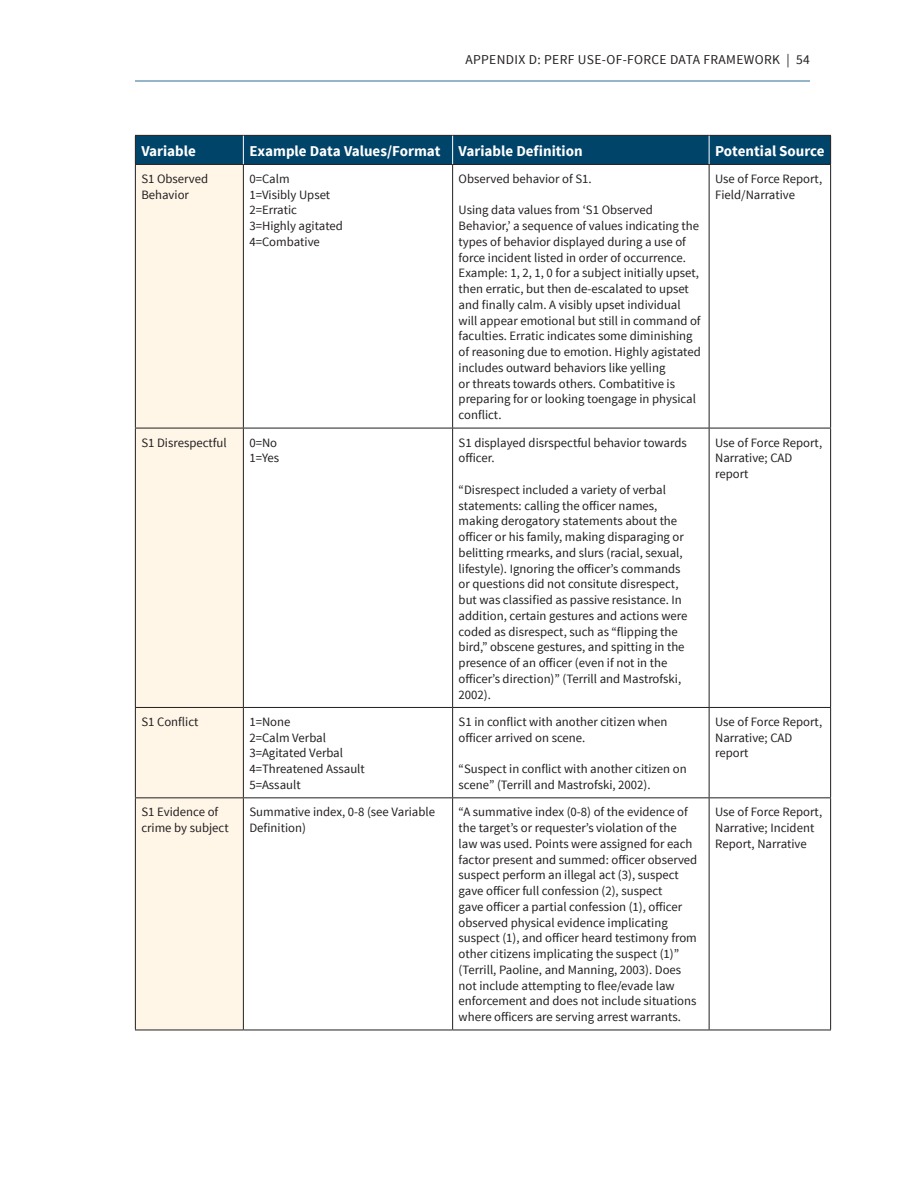
<style>
.page{position:relative;width:918px;height:1188px;background:#fff}
.page>*{position:absolute;margin:0;border:0;box-sizing:border-box;transform-origin:0 0}
.table_heading_-_smal{font:700 15px "Source Sans Pro";color:#fff}
.t1{font:13.5px "Source Sans Pro";letter-spacing:.025em;color:#231f20}
.table_text_-_8_5pt{font:12.75px/15.8px "Source Sans Pro";color:#231f20}
</style>
<div class="page">
<hr style="left:135px;top:80px;width:675px;height:2px;background:#739ebb">
<div style="left:136px;top:165px;width:107px;height:865px;background:#fff6e8"></div>
<hr style="left:135px;top:164px;width:108px;height:1px;background:#231f20">
<hr style="left:243px;top:164px;width:210px;height:1px;background:#231f20">
<hr style="left:453px;top:164px;width:256px;height:1px;background:#231f20">
<hr style="left:709px;top:164px;width:122px;height:1px;background:#231f20">
<hr style="left:135px;top:165px;width:1px;height:263px;background:#231f20">
<hr style="left:243px;top:165px;width:1px;height:263px;background:#231f20">
<hr style="left:452px;top:165px;width:1px;height:263px;background:#231f20">
<hr style="left:709px;top:165px;width:1px;height:263px;background:#231f20">
<hr style="left:830px;top:165px;width:1px;height:263px;background:#231f20">
<hr style="left:135px;top:428px;width:108px;height:1px;background:#231f20">
<hr style="left:135px;top:428px;width:1px;height:279px;background:#231f20">
<hr style="left:243px;top:428px;width:210px;height:1px;background:#231f20">
<hr style="left:243px;top:428px;width:1px;height:279px;background:#231f20">
<hr style="left:453px;top:428px;width:256px;height:1px;background:#231f20">
<hr style="left:452px;top:428px;width:1px;height:279px;background:#231f20">
<hr style="left:709px;top:428px;width:122px;height:1px;background:#231f20">
<hr style="left:709px;top:428px;width:1px;height:279px;background:#231f20">
<hr style="left:830px;top:428px;width:1px;height:279px;background:#231f20">
<hr style="left:135px;top:707px;width:108px;height:1px;background:#231f20">
<hr style="left:135px;top:708px;width:1px;height:89px;background:#231f20">
<hr style="left:243px;top:707px;width:210px;height:1px;background:#231f20">
<hr style="left:243px;top:708px;width:1px;height:89px;background:#231f20">
<hr style="left:453px;top:707px;width:256px;height:1px;background:#231f20">
<hr style="left:452px;top:708px;width:1px;height:89px;background:#231f20">
<hr style="left:709px;top:707px;width:122px;height:1px;background:#231f20">
<hr style="left:709px;top:708px;width:1px;height:89px;background:#231f20">
<hr style="left:830px;top:708px;width:1px;height:89px;background:#231f20">
<hr style="left:135px;top:797px;width:108px;height:1px;background:#231f20">
<hr style="left:135px;top:798px;width:1px;height:232px;background:#231f20">
<hr style="left:243px;top:797px;width:210px;height:1px;background:#231f20">
<hr style="left:243px;top:798px;width:1px;height:232px;background:#231f20">
<hr style="left:453px;top:797px;width:256px;height:1px;background:#231f20">
<hr style="left:452px;top:798px;width:1px;height:232px;background:#231f20">
<hr style="left:709px;top:797px;width:122px;height:1px;background:#231f20">
<hr style="left:709px;top:798px;width:1px;height:232px;background:#231f20">
<hr style="left:830px;top:798px;width:1px;height:232px;background:#231f20">
<hr style="left:135px;top:1030px;width:108px;height:1px;background:#231f20">
<hr style="left:243px;top:1030px;width:210px;height:1px;background:#231f20">
<hr style="left:453px;top:1030px;width:256px;height:1px;background:#231f20">
<hr style="left:709px;top:1030px;width:122px;height:1px;background:#231f20">
<div style="left:135px;top:135px;width:696px;height:29px;background:#00446a"></div>
<p class="t1" style="left:465px;top:51px;width:16px">Appendi</p>
<p class="t1" style="left:518px;top:51px;width:125px">x D: PERF Use-of-Force</p>
<p class="t1" style="left:670px;top:51px;width:17px">Data</p>
<p class="t1" style="left:704px;top:51px;width:17px">Framework</p>
<p class="t1" style="left:787px;top:51px;width:25px">| 54</p>
<p class="table_heading_-_smal" style="left:141px;top:141px;width:56px">Variable</p>
<p class="table_heading_-_smal" style="left:249px;top:141px;width:193px">Example Data Values/Format</p>
<p class="table_heading_-_smal" style="left:459px;top:141px;width:125px">Variable Definition</p>
<p class="table_heading_-_smal" style="left:715px;top:141px;width:111px">Potential Source</p>
<p class="table_text_-_8_5pt" style="left:141px;top:171px;width:68px">S1 Observed<br>Behavior</p>
<p class="table_text_-_8_5pt" style="left:249px;top:171px;width:42px">0=Calm</p>
<p class="table_text_-_8_5pt" style="left:459px;top:171px;width:135px">Observed behavior of S1.</p>
<p class="table_text_-_8_5pt" style="left:459px;top:203px;width:244px">Using data values from ‘S1 Observed Behavior,’ a sequence of values indicating the types of behavior displayed during a use of force incident listed in order of occurrence.<br>Example: 1, 2, 1, 0 for a subject initially upset, then erratic, but then de-escalated to upset and finally calm. A visibly upset individual will appear emotional but still in command of faculties. Erratic indicates some diminishing of reasoning due to emotion. Highly agistated includes outward behaviors like yelling<br>or threats towards others. Combatitive is preparing for or looking toengage in physical conflict.</p>
<p class="table_text_-_8_5pt" style="left:715px;top:171px;width:109px">Use of Force Report,<br>Field/Narrative</p>
<p class="table_text_-_8_5pt" style="left:249px;top:187px;width:82px">1=Visibly Upset</p>
<p class="table_text_-_8_5pt" style="left:249px;top:203px;width:49px">2=Erratic</p>
<p class="table_text_-_8_5pt" style="left:249px;top:218px;width:95px">3=Highly agitated</p>
<p class="table_text_-_8_5pt" style="left:249px;top:234px;width:72px">4=Combative</p>
<p class="table_text_-_8_5pt" style="left:141px;top:435px;width:87px">S1 Disrespectful</p>
<p class="table_text_-_8_5pt" style="left:249px;top:435px;width:29px">0=No</p>
<p class="table_text_-_8_5pt" style="left:249px;top:450px;width:31px">1=Yes</p>
<p class="table_text_-_8_5pt" style="left:141px;top:714px;width:59px">S1 Conflict</p>
<p class="table_text_-_8_5pt" style="left:249px;top:714px;width:43px">1=None</p>
<p class="table_text_-_8_5pt" style="left:249px;top:730px;width:78px">2=Calm Verbal</p>
<p class="table_text_-_8_5pt" style="left:249px;top:746px;width:95px">3=Agitated Verbal</p>
<p class="table_text_-_8_5pt" style="left:249px;top:761px;width:117px">4=Threatened Assault</p>
<p class="table_text_-_8_5pt" style="left:249px;top:777px;width:53px">5=Assault</p>
<p class="table_text_-_8_5pt" style="left:459px;top:435px;width:230px">S1 displayed disrspectful behavior towards officer.</p>
<p class="table_text_-_8_5pt" style="left:459px;top:482px;width:230px">“Disrespect included a variety of verbal statements: calling the officer names, making derogatory statements about the officer or his family, making disparaging or belitting rmearks, and slurs (racial, sexual, lifestyle). Ignoring the officer’s commands or questions did not consitute disrespect, but was classified as passive resistance. In addition, certain gestures and actions were coded as disrespect, such as “flipping the bird,” obscene gestures, and spitting in the presence of an officer (even if not in the officer’s direction)” (Terrill and Mastrofski, 2002).</p>
<p class="table_text_-_8_5pt" style="left:459px;top:714px;width:210px">S1 in conflict with another citizen when officer arrived on scene.</p>
<p class="table_text_-_8_5pt" style="left:459px;top:761px;width:230px">“Suspect in conflict with another citizen on scene” (Terrill and Mastrofski, 2002).</p>
<p class="table_text_-_8_5pt" style="left:715px;top:435px;width:109px">Use of Force Report,<br>N arrative; CAD report</p>
<p class="table_text_-_8_5pt" style="left:715px;top:714px;width:109px">Use of Force Report,<br>N arrative; CAD report</p>
<p class="table_text_-_8_5pt" style="left:141px;top:804px;width:89px">S1 Evidence of crime by subject</p>
<p class="table_text_-_8_5pt" style="left:249px;top:804px;width:187px">Summative index, 0-8 (see Variable<br>Definition)</p>
<p class="table_text_-_8_5pt" style="left:459px;top:804px;width:240px">“A summative index (0-8) of the evidence of the target’s or requester’s violation of the law was used. Points were assigned for each factor present and summed: officer observed suspect perform an illegal act (3), suspect gave officer full confession (2), suspect<br>gave officer a partial confession (1), officer observed physical evidence implicating suspect (1), and officer heard testimony from other citizens implicating the suspect (1)” (Terrill, Paoline, and Manning, 2003). Does not include attempting to flee/evade law enforcement and does not include situations where officers are serving arrest warrants.</p>
<p class="table_text_-_8_5pt" style="left:715px;top:804px;width:109px">Use of Force Report,<br>N arrative; Incident<br>Report, Narrative</p>
</div>
